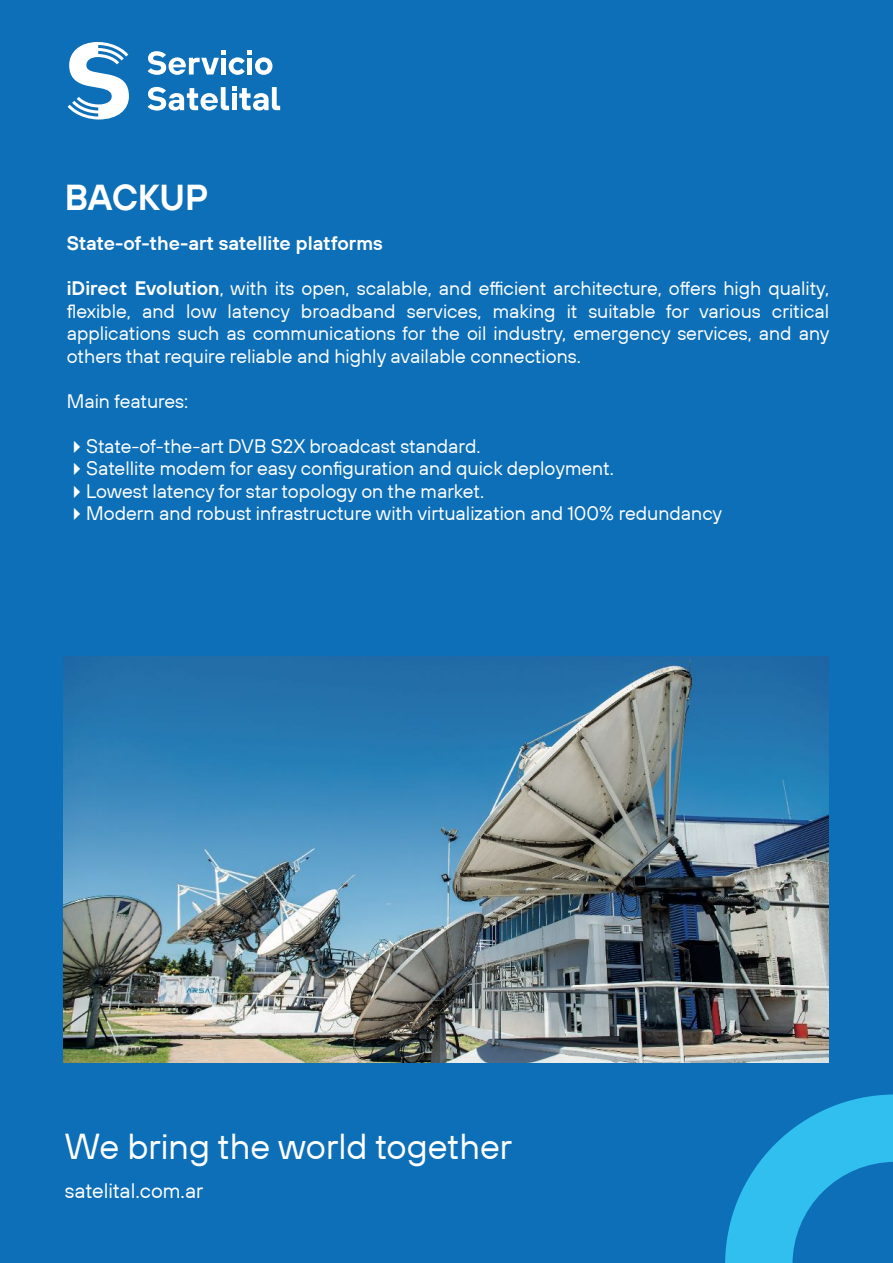
<style>
.page{position:relative;width:893px;height:1263px;background:#0d6fb8}
.page>*{position:absolute;margin:0;border:0;box-sizing:border-box;transform-origin:0 0}
.t1{font:36px "TT Hoves";color:#fff}
.t2{font:600 36px "TT Hoves";color:#fff}
.t3{font:21px "TT Hoves";color:#fff}
.t4{font:19.5px/22.5px "TT Hoves";color:#fff;text-align:justify}
.t5{font:600 19.5px "TT Hoves";color:#fff}
.s1{font-weight:600}
</style>
<div class="page">
<svg style="left:725px;top:1094px;width:168px;height:169px"></svg>
<svg style="left:148px;top:87px;width:132px;height:24px"></svg>
<svg style="left:148px;top:51px;width:124px;height:24px"></svg>
<svg style="left:68px;top:42px;width:61px;height:78px"></svg>
<img style="left:64px;top:657px;width:764px;height:406px">
<h1 class="t2" style="left:65px;top:173px;width:145px">BACKUP</h1>
<p class="t5" style="left:67px;top:231px;width:318px">State-of-the-art satellite platforms</p>
<p class="t4" style="left:67px;top:277px;width:764px"><span class="s1">iDirect Evolution</span>, with its open, scalable, and efficient architecture, offers high quality, flexible, and low latency broadband services, making it suitable for various critical applications such as communications for the oil industry, emergency services, and any others that require reliable and highly available connections.</p>
<p class="t4" style="left:67px;top:389px;width:123px">Main features:</p>
<p class="t4" style="left:67px;top:434px;width:415px">✔State-of-the-art DVB S2X broadcast standard.</p>
<p class="t4" style="left:67px;top:457px;width:549px">✔Satellite modem for easy configuration and quick deployment.</p>
<p class="t4" style="left:67px;top:479px;width:419px">✔Lowest latency for star topology on the market.</p>
<p class="t4" style="left:67px;top:502px;width:657px">✔Modern and robust infrastructure with virtualization and 100% redundancy</p>
<h1 class="t1" style="left:65px;top:1124px;width:449px">We bring the world together</h1>
<p class="t3" style="left:65px;top:1177px;width:140px">satelital.com.ar</p>
</div>
